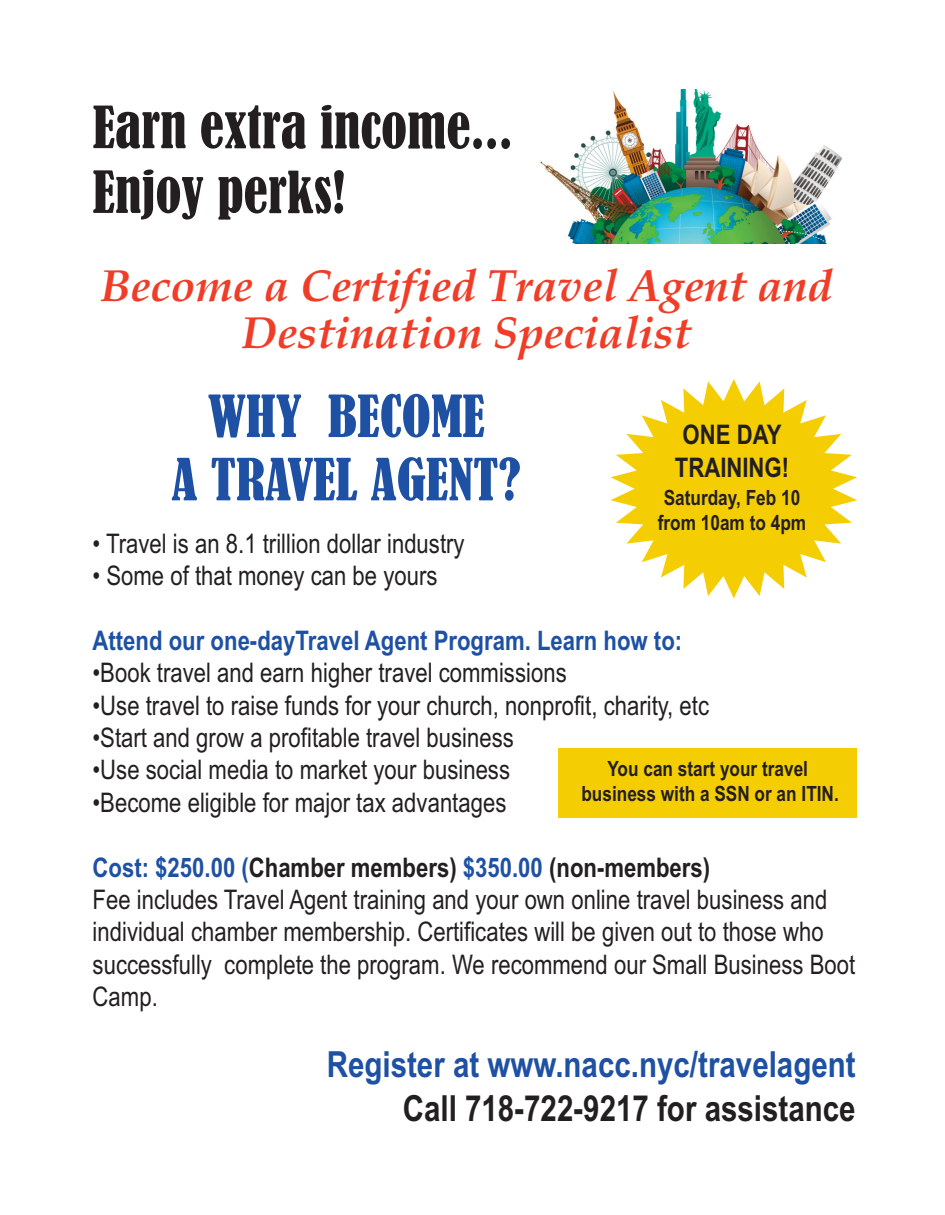
<style>
.page{position:relative;width:945px;height:1215px;background:#fff}
.page>*{position:absolute;margin:0;border:0;box-sizing:border-box;transform-origin:0 0}
.t1{font:condensed 54px/64.7px "Bernard";color:#231f20}
.t2{font:condensed 54px/63.3px "Bernard";color:#1e51a3;text-align:center}
.t3{font:italic 700 45px/46.5px "Book Antiqua";color:#ef3d28;text-align:center}
.t4{font:700 36px "Arial Narrow";color:#1e51a3}
.t5{font:700 36px "Arial Narrow";color:#231f20}
.t6{font:27px/32.4px "Arial Narrow";color:#231f20}
.t7{font:700 27px "Arial Narrow";color:#1e51a3}
.t8{font:700 27px/32.4px "Arial Narrow";color:#231f20}
.t9{font:700 21px/25.2px "Arial Narrow";color:#231f20;text-align:center}
.s1{font-weight:700;color:#1e51a3}
.s2{font-weight:700}
</style>
<div class="page">
<svg style="left:610px;top:379px;width:247px;height:220px;fill:#f4ce03"></svg>
<div style="left:558px;top:748px;width:299px;height:69px;background:#f4ce03"></div>
<img style="left:540px;top:90px;width:302px;height:153px">
<h1 class="t1" style="left:93px;top:97px;width:422px">Earn extra income...<br>Enjoy perks!</h1>
<h2 class="t3" style="left:100px;top:263px;width:734px">Become a Certified Travel Agent and<br>Destination Specialist</h2>
<h1 class="t2" style="left:172px;top:387px;width:351px">WHY BECOME<br>A TRAVEL AGENT?</h1>
<p class="t6" style="left:93px;top:527px;width:374px">• Travel is an 8.1 trillion dollar industry</p>
<p class="t6" style="left:93px;top:559px;width:347px">• Some of that money can be yours</p>
<p class="t7" style="left:93px;top:625px;width:591px">Attend our one-dayTravel Agent Program. Learn how to:</p>
<p class="t6" style="left:93px;top:657px;width:476px">•Book travel and earn higher travel commissions</p>
<p class="t6" style="left:93px;top:689px;width:618px">•Use travel to raise funds for your church, nonprofit, charity, etc</p>
<p class="t6" style="left:93px;top:721px;width:423px">•Start and grow a profitable travel business</p>
<p class="t6" style="left:93px;top:754px;width:419px">•Use social media to market your business</p>
<p class="t6" style="left:93px;top:786px;width:415px">•Become eligible for major tax advantages</p>
<p class="t6" style="left:93px;top:851px;width:764px"><span class="s1">Cost: $250.00 (</span><span class="s2">Chamber members)</span> <span class="s1">$350.00</span> <span class="s2">(non-members)<br></span>Fee includes Travel Agent training and your own online travel business and individual chamber membership. Certificates will be given out to those who successfully complete the program. We recommend our Small Business Boot Camp.</p>
<h3 class="t4" style="left:327px;top:1044px;width:530px">Register at www.nacc.nyc/travelagent</h3>
<h3 class="t5" style="left:403px;top:1087px;width:454px">Call 718-722-9217 for assistance</h3>
<p class="t8" style="left:675px;top:419px;width:116px">ONE DAY<br>TRAINING!</p>
<p class="t9" style="left:658px;top:485px;width:150px;text-align:left">Saturday, Feb 10 from 10am to 4pm</p>
<p class="t9" style="left:581px;top:756px;width:259px">You can start your travel business with a SSN or an ITIN.</p>
</div>
